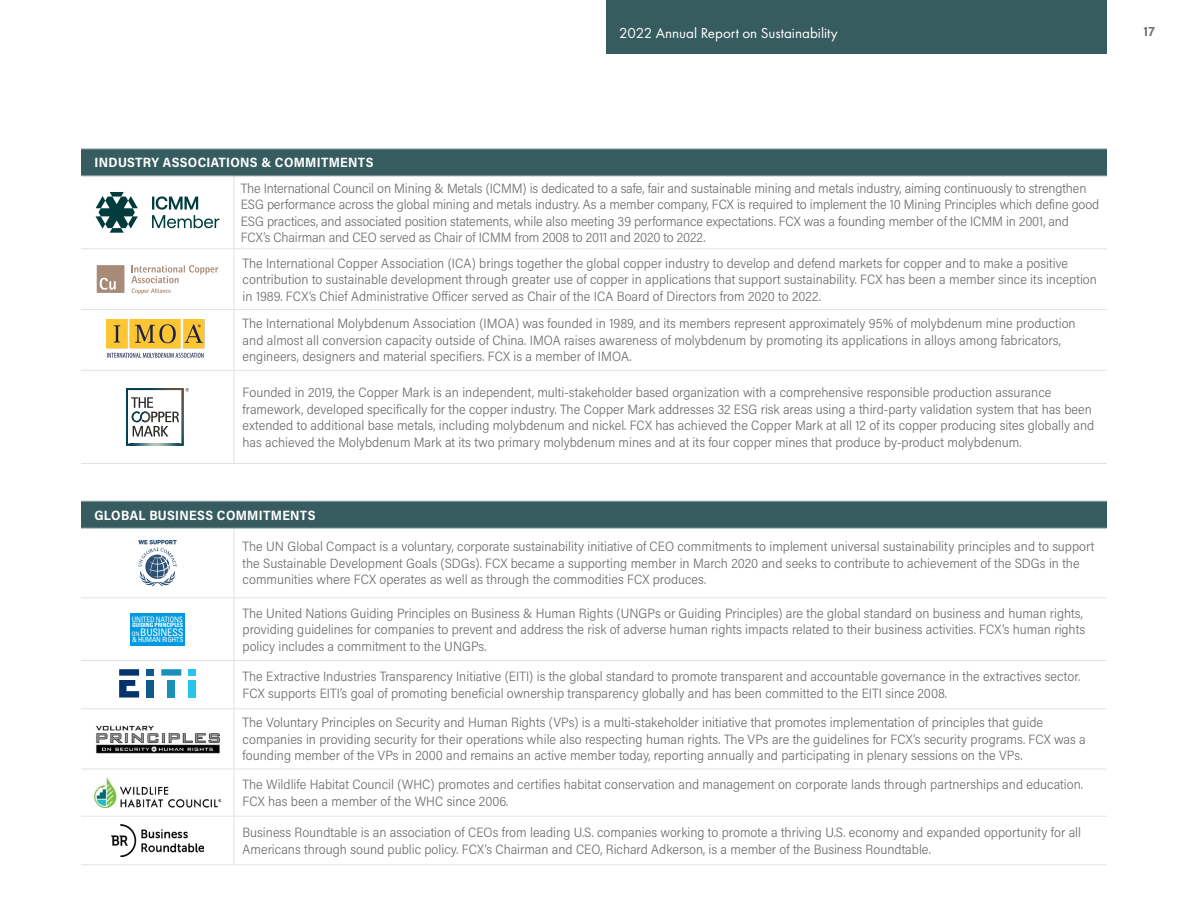
<style>
.page{position:relative;width:1188px;height:918px;background:#fff}
.page>*{position:absolute;margin:0;border:0;box-sizing:border-box;transform-origin:0 0}
.t1{font:15px "Futura PT";color:#fff}
.Body_Text{font:300 13.5px/16.5px "Acumin Pro Semi Cond";color:#6d6e6a}
.Body_Text-2{font:700 13.5px "Acumin Pro Semi Cond";letter-spacing:.025em;color:#fff}
.t2{font:700 13.5px "Acumin Pro Semi Cond";color:#6d6e6a}
.t3{font:condensed 10.35px "Univers LT Std";letter-spacing:-.025em;color:#fff}
.t4{font:condensed 7.5px "Univers LT Std";letter-spacing:-.025em;color:#fff}
.t5{font:condensed 7.05px "Univers LT Std";letter-spacing:-.025em;color:#fff}
.t6{font:700 condensed 6px "Univers LT Std";letter-spacing:-.02em;color:#fff}
.s1{font-size:6px}
</style>
<div class="page">
<div style="left:607px;top:0;width:500px;height:54px;background:#375c60"></div>
<div style="left:81px;top:501px;width:1026px;height:27px;background:#375c60"></div>
<svg style="left:81px;top:529px;width:153px;height:335px"></svg>
<hr style="left:234px;top:529px;width:1px;height:68px;background:#e2e2e1">
<hr style="left:81px;top:597px;width:153px;height:1px;background:#e2e2e1">
<hr style="left:234px;top:598px;width:1px;height:62px;background:#e2e2e1">
<hr style="left:234px;top:597px;width:873px;height:1px;background:#e2e2e1">
<hr style="left:81px;top:660px;width:153px;height:1px;background:#e2e2e1">
<hr style="left:81px;top:708px;width:153px;height:1px;background:#e2e2e1">
<hr style="left:81px;top:769px;width:153px;height:1px;background:#e2e2e1">
<hr style="left:234px;top:661px;width:1px;height:47px;background:#e2e2e1">
<hr style="left:234px;top:709px;width:1px;height:60px;background:#e2e2e1">
<hr style="left:234px;top:769px;width:1px;height:47px;background:#e2e2e1">
<hr style="left:234px;top:660px;width:873px;height:1px;background:#e2e2e1">
<hr style="left:234px;top:708px;width:873px;height:1px;background:#e2e2e1">
<hr style="left:234px;top:769px;width:873px;height:1px;background:#e2e2e1">
<hr style="left:81px;top:501px;width:153px;height:1px;background:#9badaf">
<hr style="left:234px;top:501px;width:873px;height:1px;background:#9badaf">
<hr style="left:81px;top:528px;width:153px;height:1px;background:#9badaf">
<hr style="left:234px;top:528px;width:873px;height:1px;background:#9badaf">
<hr style="left:234px;top:816px;width:873px;height:1px;background:#e2e2e1">
<hr style="left:234px;top:864px;width:873px;height:1px;background:#e2e2e1">
<hr style="left:81px;top:816px;width:153px;height:1px;background:#e2e2e1">
<hr style="left:234px;top:817px;width:1px;height:47px;background:#e2e2e1">
<hr style="left:81px;top:864px;width:153px;height:1px;background:#e2e2e1">
<svg style="left:138px;top:540px;width:39px;height:46px"></svg>
<div style="left:131px;top:613px;width:54px;height:33px;background:#009bdf"></div>
<svg style="left:119px;top:669px;width:20px;height:29px"></svg>
<div style="left:147px;top:669px;width:7px;height:7px;background:#0c5b88"></div>
<div style="left:147px;top:680px;width:7px;height:18px;background:#0c5b88"></div>
<svg style="left:161px;top:669px;width:20px;height:7px"></svg>
<div style="left:168px;top:680px;width:7px;height:18px;background:#1890ba"></div>
<div style="left:189px;top:669px;width:7px;height:7px;background:#27c4ee"></div>
<div style="left:189px;top:680px;width:7px;height:18px;background:#27c4ee"></div>
<img style="left:95px;top:723px;width:125px;height:32px">
<img style="left:94px;top:778px;width:127px;height:29px">
<img style="left:111px;top:825px;width:93px;height:31px">
<div style="left:81px;top:149px;width:1026px;height:27px;background:#375c60"></div>
<svg style="left:95px;top:177px;width:139px;height:286px"></svg>
<hr style="left:234px;top:176px;width:1px;height:72px;background:#e2e2e1">
<hr style="left:81px;top:248px;width:153px;height:1px;background:#e2e2e1">
<hr style="left:234px;top:249px;width:1px;height:60px;background:#e2e2e1">
<hr style="left:234px;top:248px;width:873px;height:1px;background:#e2e2e1">
<hr style="left:81px;top:309px;width:153px;height:1px;background:#e2e2e1">
<hr style="left:234px;top:310px;width:1px;height:60px;background:#e2e2e1">
<hr style="left:234px;top:309px;width:873px;height:1px;background:#e2e2e1">
<hr style="left:81px;top:370px;width:153px;height:1px;background:#e2e2e1">
<hr style="left:234px;top:371px;width:1px;height:92px;background:#e2e2e1">
<hr style="left:234px;top:370px;width:873px;height:1px;background:#e2e2e1">
<hr style="left:81px;top:463px;width:153px;height:1px;background:#e2e2e1">
<hr style="left:234px;top:463px;width:873px;height:1px;background:#e2e2e1">
<hr style="left:81px;top:148px;width:153px;height:1px;background:#9badaf">
<hr style="left:234px;top:148px;width:873px;height:1px;background:#9badaf">
<hr style="left:81px;top:176px;width:153px;height:1px;background:#9badaf">
<hr style="left:234px;top:176px;width:873px;height:1px;background:#9badaf">
<svg style="left:96px;top:192px;width:123px;height:41px"></svg>
<svg style="left:131px;top:265px;width:87px;height:29px"></svg>
<svg style="left:97px;top:265px;width:27px;height:28px"></svg>
<img style="left:106px;top:320px;width:103px;height:39px">
<svg style="left:126px;top:388px;width:63px;height:58px"></svg>
<p class="t1" style="left:619px;top:25px;width:220px">2022 Annual Report on Sustainability</p>
<p class="t2" style="left:1144px;top:22px;width:13px">17</p>
<p class="Body_Text-2" style="left:94px;top:153px;width:280px">INDUSTRY ASSOCIATIONS &amp; COMMITMENTS</p>
<p class="Body_Text" style="left:241px;top:179px;width:860px">The International Council on Mining &amp; Metals (ICMM) is dedicated to a safe, fair and sustainable mining and metals industry, aiming continuously to strengthen ESG performance across the global mining and metals industry. As a member company, FCX is required to implement the 10 Mining Principles which define good ESG practices, and associated position statements, while also meeting 39 performance expectations. FCX was a founding member of the ICMM in 2001, and FCX’s Chairman and CEO served as Chair of ICMM from 2008 to 2011 and 2020 to 2022.</p>
<p class="Body_Text" style="left:243px;top:254px;width:856px">The International Copper Association (ICA) brings together the global copper industry to develop and defend markets for copper and to make a positive contribution to sustainable development through greater use of copper in applications that support sustainability. FCX has been a member since its inception in 1989. FCX’s Chief Administrative Officer served as Chair of the ICA Board of Directors from 2020 to 2022.</p>
<p class="Body_Text" style="left:243px;top:315px;width:835px">The International Molybdenum Association (IMOA) was founded in 1989, and its members represent approximately 95% of molybdenum mine production and almost all conversion capacity outside of China. IMOA raises awareness of molybdenum by promoting its applications in alloys among fabricators, engineers, designers and material specifiers. FCX is a member of IMOA.</p>
<p class="Body_Text" style="left:243px;top:384px;width:853px">Founded in 2019, the Copper Mark is an independent, multi-stakeholder based organization with a comprehensive responsible production assurance framework, developed specifically for the copper industry. The Copper Mark addresses 32 ESG risk areas using a third-party validation system that has been extended to additional base metals, including molybdenum and nickel. FCX has achieved the Copper Mark at all 12 of its copper producing sites globally and has achieved the Molybdenum Mark at its two primary molybdenum mines and at its four copper mines that produce by-product molybdenum.</p>
<p class="Body_Text-2" style="left:95px;top:505px;width:223px">GLOBAL BUSINESS COMMITMENTS</p>
<p class="Body_Text" style="left:243px;top:538px;width:853px">The UN Global Compact is a voluntary, corporate sustainability initiative of CEO commitments to implement universal sustainability principles and to support the Sustainable Development Goals (SDGs). FCX became a supporting member in March 2020 and seeks to contribute to achievement of the SDGs in the communities where FCX operates as well as through the commodities FCX produces.</p>
<p class="t4" style="left:132px;top:614px;width:53px">UNITED NATIONS</p>
<p class="t5" style="left:132px;top:635px;width:53px">&amp; HUMAN RIGHTS</p>
<p class="Body_Text" style="left:243px;top:604px;width:844px">The United Nations Guiding Principles on Business &amp; Human Rights (UNGPs or Guiding Principles) are the global standard on business and human rights, providing guidelines for companies to prevent and address the risk of adverse human rights impacts related to their business activities. FCX’s human rights policy includes a commitment to the UNGPs.</p>
<p class="Body_Text" style="left:243px;top:668px;width:839px">The Extractive Industries Transparency Initiative (EITI) is the global standard to promote transparent and accountable governance in the extractives sector.<br>FCX supports EITI’s goal of promoting beneficial ownership transparency globally and has been committed to the EITI since 2008.</p>
<p class="Body_Text" style="left:243px;top:714px;width:845px">The Voluntary Principles on Security and Human Rights (VPs) is a multi-stakeholder initiative that promotes implementation of principles that guide companies in providing security for their operations while also respecting human rights. The VPs are the guidelines for FCX’s security programs. FCX was a founding member of the VPs in 2000 and remains an active member today, reporting annually and participating in plenary sessions on the VPs.</p>
<p class="Body_Text" style="left:243px;top:776px;width:842px">The Wildlife Habitat Council (WHC) promotes and certifies habitat conservation and management on corporate lands through partnerships and education.<br>FCX has been a member of the WHC since 2006.</p>
<p class="Body_Text" style="left:243px;top:824px;width:840px">Business Roundtable is an association of CEOs from leading U.S. companies working to promote a thriving U.S. economy and expanded opportunity for all<br>Americans through sound public policy. FCX’s Chairman and CEO, Richard Adkerson, is a member of the Business Roundtable.</p>
<p class="t6" style="left:132px;top:621px;width:53px">GUIDING PRINCIPLES</p>
<p class="t3" style="left:132px;top:625px;width:53px"><span class="s1">ON</span>BUSINESS</p>
</div>
